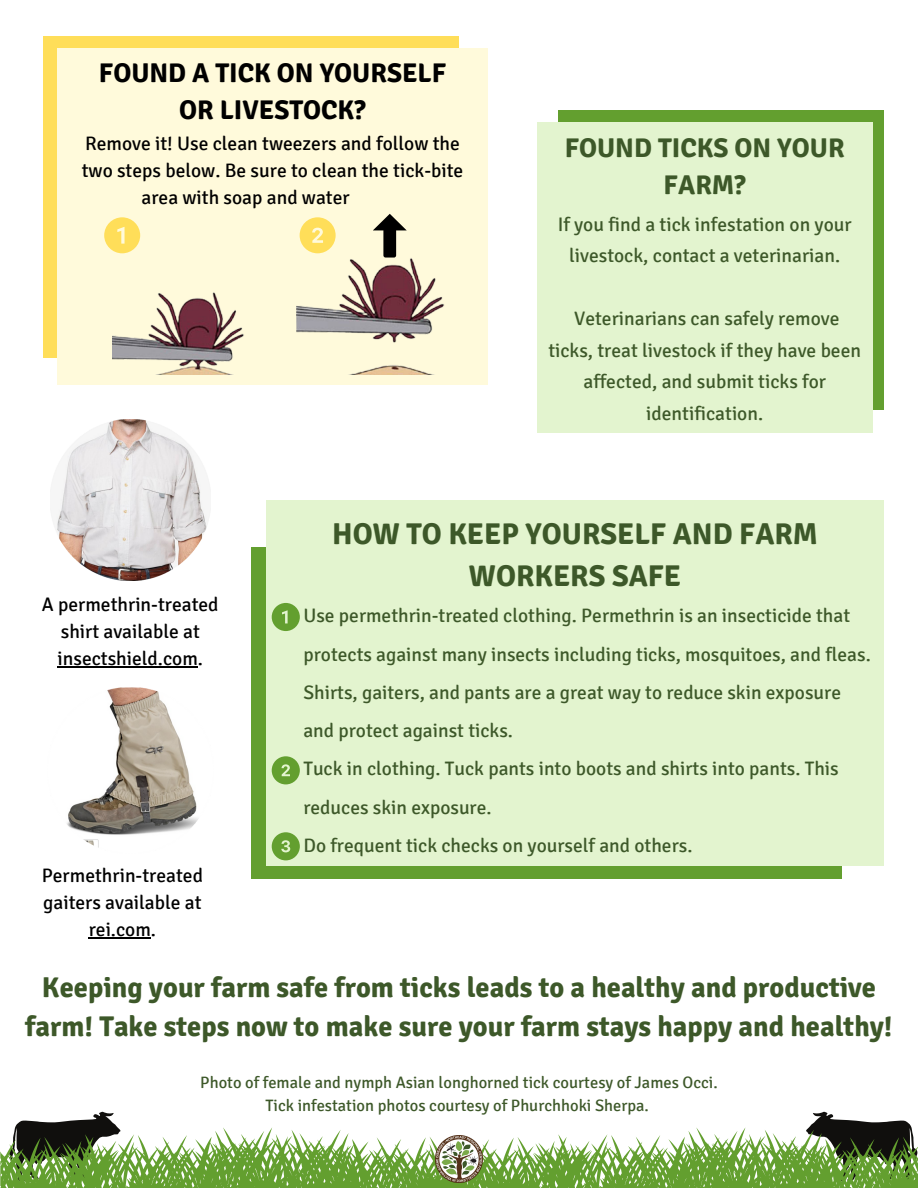
<style>
.page{position:relative;width:918px;height:1188px;background:#fff}
.page>*{position:absolute;margin:0;border:0;box-sizing:border-box;transform-origin:0 0}
.t1{font:700 30px/41.7px "Signika";color:#3d5829;text-align:center}
.t2{font:700 28.5px/39.3px "Signika";color:#3d5829;text-align:center}
.t3{font:700 27px/37.2px "Signika";color:#000;text-align:center}
.t4{font:700 27px/37.2px "Signika";color:#3d5829;text-align:center}
.t5{font:19.5px/31.5px "Signika";color:#3d5829;text-align:center}
.t6{font:19.5px/27px "Signika";color:#000;text-align:center}
.t7{font:16.5px "Signika";color:#3d5829}
</style>
<div class="page">
<svg style="left:0;top:1112px;width:918px;height:76px"></svg>
<div style="left:44px;top:36px;width:415px;height:322px;background:#ffde59"></div>
<div style="left:57px;top:48px;width:431px;height:337px;background:#fffadb"></div>
<img style="left:113px;top:232px;width:331px;height:142px">
<div style="left:353px;top:187px;width:74px;height:70px;background:#fffadb"></div>
<svg style="left:373px;top:214px;width:34px;height:44px"></svg>
<div style="left:559px;top:110px;width:325px;height:299px;background:#639f2f"></div>
<div style="left:537px;top:123px;width:335px;height:310px;background:#e3f4cf"></div>
<div style="left:251px;top:547px;width:591px;height:332px;background:#639f2f"></div>
<div style="left:266px;top:500px;width:618px;height:366px;background:#e3f4cf"></div>
<svg style="left:104px;top:217px;width:36px;height:36px"></svg>
<svg style="left:300px;top:217px;width:36px;height:36px"></svg>
<svg style="left:272px;top:603px;width:28px;height:28px"></svg>
<svg style="left:272px;top:756px;width:28px;height:28px"></svg>
<svg style="left:272px;top:832px;width:28px;height:28px"></svg>
<img style="left:57px;top:420px;width:150px;height:161px">
<hr style="left:58px;top:667px;width:140px;height:1px;background:#000">
<img style="left:67px;top:687px;width:132px;height:161px">
<hr style="left:89px;top:937px;width:62px;height:1px;background:#000">
<img style="left:436px;top:1135px;width:47px;height:48px">
<p class="t3" style="left:99px;top:54px;width:349px">FOUND A TICK ON YOURSELF<br>OR LIVESTOCK?</p>
<p class="t6" style="left:82px;top:131px;width:383px">Remove it! Use clean tweezers and follow the two steps below. Be sure to clean the tick-bite area with soap and water after.</p>
<p class="t4" style="left:565px;top:130px;width:282px">FOUND TICKS ON YOUR<br>FARM?</p>
<p class="t5" style="left:558px;top:208px;width:296px">If you find a tick infestation on your livestock, contact a veterinarian.</p>
<p class="t6" style="left:42px;top:592px;width:178px">A permethrin-treated shirt available at insectshield.com.</p>
<p class="t5" style="left:548px;top:303px;width:314px">Veterinarians can safely remove ticks, treat livestock if they have been affected, and submit ticks for identification.</p>
<p class="t1" style="left:332px;top:514px;width:487px">HOW TO KEEP YOURSELF AND FARM<br>WORKERS SAFE</p>
<p class="t5" style="left:303px;top:597px;width:569px;line-height:38.2px;text-align:left">Use permethrin-treated clothing. Permethrin is an insecticide that protects against many insects including ticks, mosquitoes, and fleas.<br>Shirts, gaiters, and pants are a great way to reduce skin exposure and protect against ticks.</p>
<p class="t5" style="left:303px;top:750px;width:537px;line-height:38.2px;text-align:left">Tuck in clothing. Tuck pants into boots and shirts into pants. This reduces skin exposure.</p>
<p class="t5" style="left:303px;top:830px;width:391px">Do frequent tick checks on yourself and others.</p>
<p class="t6" style="left:42px;top:862px;width:163px">Permethrin-treated gaiters available at rei.com.</p>
<p class="t2" style="left:25px;top:968px;width:869px">Keeping your farm safe from ticks leads to a healthy and productive farm! Take steps now to make sure your farm stays happy and healthy!</p>
<p class="t7" style="left:200px;top:1073px;width:519px">Photo of female and nymph Asian longhorned tick courtesy of James Occi.</p>
<p class="t7" style="left:265px;top:1095px;width:385px">Tick infestation photos courtesy of Phurchhoki Sherpa.</p>
</div>
